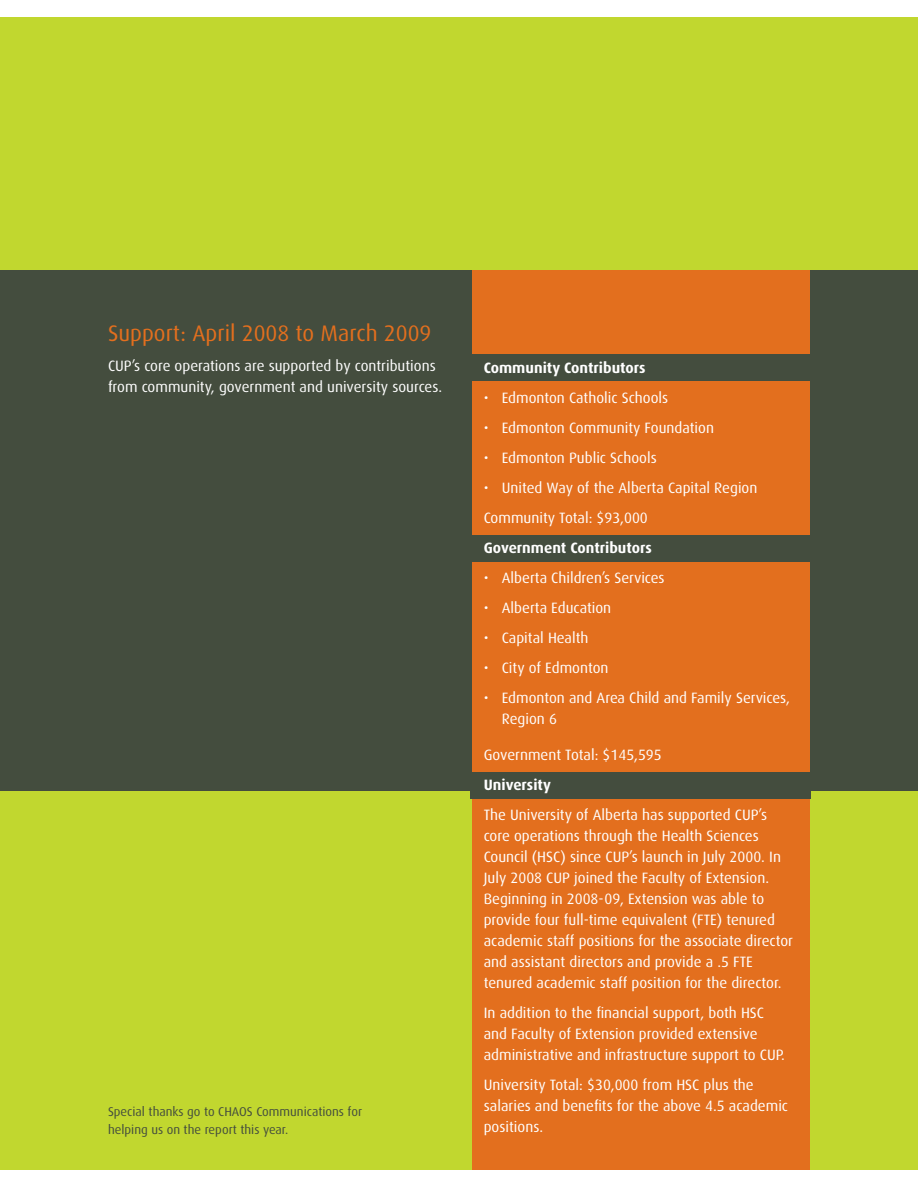
<style>
.page{position:relative;width:918px;height:1188px;background:#fff}
.page>*{position:absolute;margin:0;border:0;box-sizing:border-box;transform-origin:0 0}
.t1{font:22.5px "Dax";color:#e36f1e}
.t2{font:15px/21px "Dax";color:#fff}
.t3{font:700 15px "Dax";color:#fff}
.t4{font:12.75px/18px "Dax";color:#444d3e}
</style>
<div class="page">
<div style="left:0;top:18px;width:918px;height:1152px;background:#c1d72f"></div>
<div style="left:0;top:270px;width:918px;height:521px;background:#444d3e"></div>
<div style="left:472px;top:270px;width:338px;height:900px;background:#e36f1e"></div>
<div style="left:465px;top:354px;width:351px;height:26px;background:#444d3e"></div>
<div style="left:470px;top:773px;width:341px;height:26px;background:#444d3e"></div>
<div style="left:471px;top:536px;width:342px;height:26px;background:#444d3e"></div>
<h1 class="t1" style="left:108px;top:321px;width:325px">Support: April 2008 to March 2009</h1>
<p class="t2" style="left:108px;top:356px;width:336px">CUP’s core operations are supported by contributions from community, government and university sources.</p>
<p class="t3" style="left:484px;top:359px;width:163px">Community Contributors</p>
<p class="t2" style="left:484px;top:388px;width:186px">• Edmonton Catholic Schools</p>
<p class="t2" style="left:484px;top:418px;width:232px">• Edmonton Community Foundation</p>
<p class="t2" style="left:484px;top:448px;width:174px">• Edmonton Public Schools</p>
<p class="t2" style="left:484px;top:473px;width:275px;line-height:30px">• United Way of the Alberta Capital Region<br>Community Total: $93,000</p>
<p class="t3" style="left:484px;top:539px;width:170px">Government Contributors</p>
<p class="t2" style="left:484px;top:568px;width:182px">• Alberta Children’s Services</p>
<p class="t2" style="left:484px;top:598px;width:129px">• Alberta Education</p>
<p class="t2" style="left:484px;top:628px;width:106px">• Capital Health</p>
<p class="t2" style="left:484px;top:658px;width:126px">• City of Edmonton</p>
<p class="t2" style="left:502px;top:688px;width:290px;text-indent:-18px">• Edmonton and Area Child and Family Services,<br>Region 6</p>
<p class="t2" style="left:484px;top:745px;width:180px">Government Total: $145,595</p>
<p class="t3" style="left:484px;top:776px;width:69px">University</p>
<p class="t2" style="left:484px;top:805px;width:311px">The University of Alberta has supported CUP’s core operations through the Health Sciences Council (HSC) since CUP’s launch in July 2000. In July 2008 CUP joined the Faculty of Extension.<br>Beginning in 2008-09, Extension was able to provide four full-time equivalent (FTE) tenured academic staff positions for the associate director and assistant directors and provide a .5 FTE tenured academic staff position for the director.</p>
<p class="t2" style="left:484px;top:1003px;width:303px">In addition to the financial support, both HSC and Faculty of Extension provided extensive administrative and infrastructure support to CUP.</p>
<p class="t2" style="left:484px;top:1075px;width:306px">University Total: $30,000 from HSC plus the salaries and benefits for the above 4.5 academic positions.</p>
<p class="t4" style="left:108px;top:1103px;width:256px">Special thanks go to CHAOS Communications for helping us on the report this year.</p>
</div>
